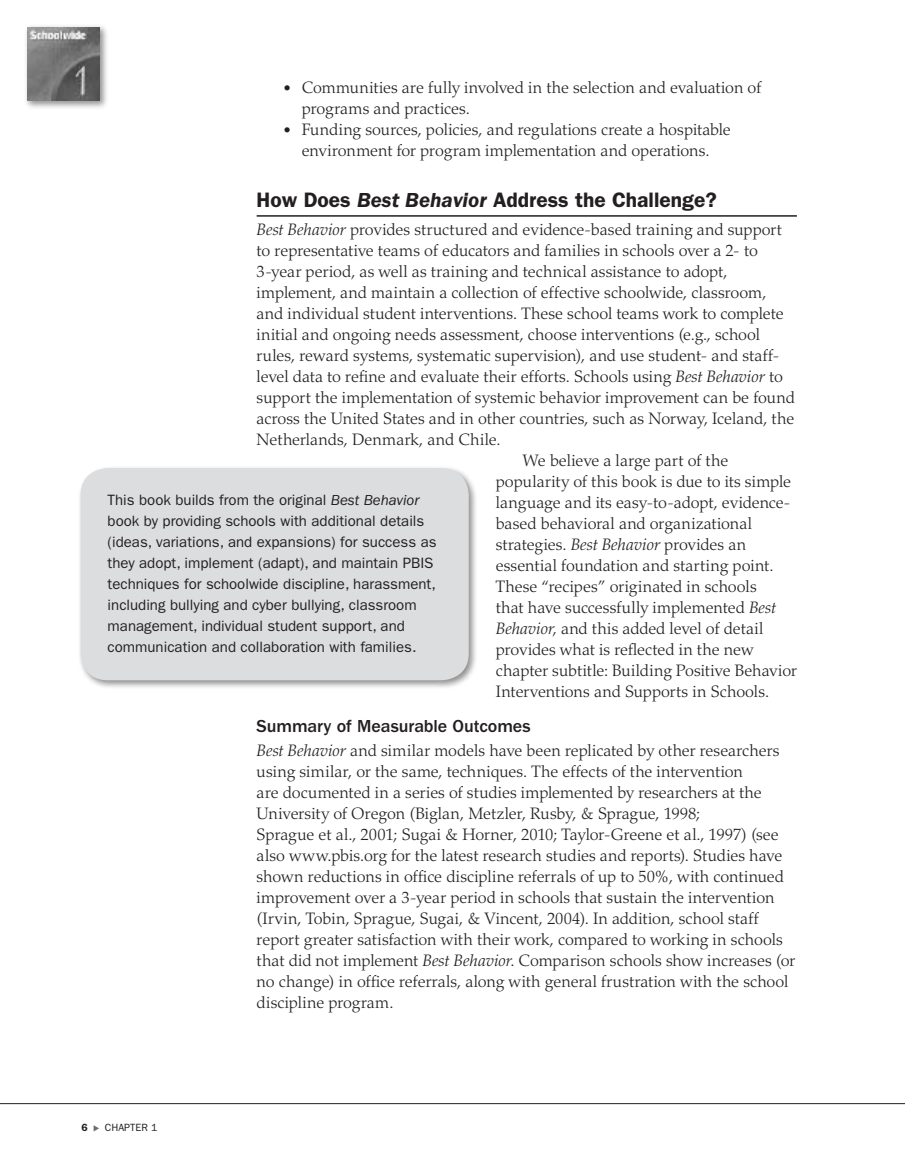
<style>
.page{position:relative;width:905px;height:1175px;background:#fff}
.page>*{position:absolute;margin:0;border:0;box-sizing:border-box;transform-origin:0 0}
.t1{font:600 21px "ITC Franklin Gothic Std";color:#231f20}
.t2{font:500 18px "ITC Franklin Gothic Std";letter-spacing:-.005em;color:#231f20}
.t3{font:300 16.5px/21px "Palatino LT Std";color:#231f20}
.t4{font:15px/21px "ITC Franklin Gothic Std";color:#231f20}
.t5{font:10.5px "ITC Franklin Gothic Std";color:#231f20}
.s1{font-size:15px}
.s2{font-style:italic}
.s3{font-weight:600}
.s4{color:#6c6d70}
</style>
<div class="page">
<hr style="left:0;top:1103px;width:904px;height:1px;background:#231f20">
<div style="left:24px;top:24px;width:85px;height:86px;background:#231f20;opacity:.5"></div>
<img style="left:27px;top:27px;width:73px;height:74px">
<hr style="left:256px;top:215px;width:540px;height:2px;background:#231f20">
<div style="left:78px;top:465px;width:400px;height:224px;background:#231f20;opacity:.5"></div>
<div style="left:81px;top:468px;width:387px;height:212px;background:#dcdddf;border-radius:27px"></div>
<p class="t3" style="left:302px;top:77px;width:461px;text-indent:-18px"><span class="s1">•</span> Communities are fully involved in the selection and evaluation of programs and practices.</p>
<p class="t3" style="left:284px;top:119px;width:449px;text-align:center"><span class="s1">•</span> Funding sources, policies, and regulations create a hospitable environment for program implementation and operations.</p>
<p class="t1" style="left:256px;top:187px;width:461px">How Does <span class="s2">Best Behavior</span> Address the Challenge?</p>
<p class="t3" style="left:256px;top:219px;width:527px"><span class="s2">Best Behavior</span> provides structured and evidence-based training and support</p>
<p class="t3" style="left:256px;top:240px;width:503px">to representative teams of educators and families in schools over a 2- to</p>
<p class="t3" style="left:256px;top:261px;width:472px">3-year period, as well as training and technical assistance to adopt,</p>
<p class="t3" style="left:256px;top:282px;width:511px">implement, and maintain a collection of effective schoolwide, classroom,</p>
<p class="t3" style="left:256px;top:303px;width:528px">and individual student interventions. These school teams work to complete</p>
<p class="t3" style="left:256px;top:324px;width:505px">initial and ongoing needs assessment, choose interventions (e.g., school</p>
<p class="t3" style="left:256px;top:345px;width:524px">rules, reward systems, systematic supervision), and use student- and staff-</p>
<p class="t3" style="left:256px;top:366px;width:528px">level data to refine and evaluate their efforts. Schools using <span class="s2">Best Behavior</span> to</p>
<p class="t3" style="left:256px;top:387px;width:540px">support the implementation of systemic behavior improvement can be found</p>
<p class="t3" style="left:256px;top:408px;width:539px">across the United States and in other countries, such as Norway, Iceland, the</p>
<p class="t3" style="left:256px;top:429px;width:245px">Netherlands, Denmark, and Chile.</p>
<p class="t3" style="left:523px;top:450px;width:207px">We believe a large part of the</p>
<p class="t3" style="left:496px;top:471px;width:297px">popularity of this book is due to its simple</p>
<p class="t3" style="left:496px;top:492px;width:296px">language and its easy-to-adopt, evidence-</p>
<p class="t3" style="left:496px;top:513px;width:258px">based behavioral and organizational</p>
<p class="t3" style="left:496px;top:534px;width:252px">strategies. <span class="s2">Best Behavior</span> provides an</p>
<p class="t3" style="left:496px;top:555px;width:279px">essential foundation and starting point.</p>
<p class="t3" style="left:496px;top:576px;width:262px">These “recipes” originated in schools</p>
<p class="t3" style="left:496px;top:597px;width:282px">that have successfully implemented <span class="s2">Best</span></p>
<p class="t3" style="left:496px;top:618px;width:269px"><span class="s2">Behavior</span>, and this added level of detail</p>
<p class="t3" style="left:496px;top:639px;width:259px">provides what is reflected in the new</p>
<p class="t3" style="left:496px;top:660px;width:302px">chapter subtitle: Building Positive Behavior</p>
<p class="t3" style="left:496px;top:681px;width:275px">Interventions and Supports in Schools.</p>
<p class="t2" style="left:256px;top:715px;width:275px">Summary of Measurable Outcomes</p>
<p class="t3" style="left:256px;top:740px;width:540px"><span class="s2">Best Behavior</span> and similar models have been replicated by other researchers using similar, or the same, techniques. The effects of the intervention<br>are documented in a series of studies implemented by researchers at the University of Oregon (Biglan, Metzler, Rusby, &amp; Sprague, 1998;<br>Sprague et al., 2001; Sugai &amp; Horner, 2010; Taylor-Greene et al., 1997) (see also www.pbis.org for the latest research studies and reports). Studies have shown reductions in office discipline referrals of up to 50%, with continued improvement over a 3-year period in schools that sustain the intervention (Irvin, Tobin, Sprague, Sugai, &amp; Vincent, 2004). In addition, school staff report greater satisfaction with their work, compared to working in schools that did not implement <span class="s2">Best Behavior</span>. Comparison schools show increases (or no change) in office referrals, along with general frustration with the school discipline program.</p>
<p class="t4" style="left:108px;top:490px;width:330px">This book builds from the original <span class="s2">Best Behavior </span>book by providing schools with additional details (ideas, variations, and expansions) for success as they adopt, implement (adapt), and maintain PBIS techniques for schoolwide discipline, harassment, including bullying and cyber bullying, classroom management, individual student support, and communication and collaboration with families.</p>
<p class="t5" style="left:82px;top:1121px;width:77px"><span class="s3">6</span> <span class="s4">◆</span> CHAPTER 1</p>
</div>
